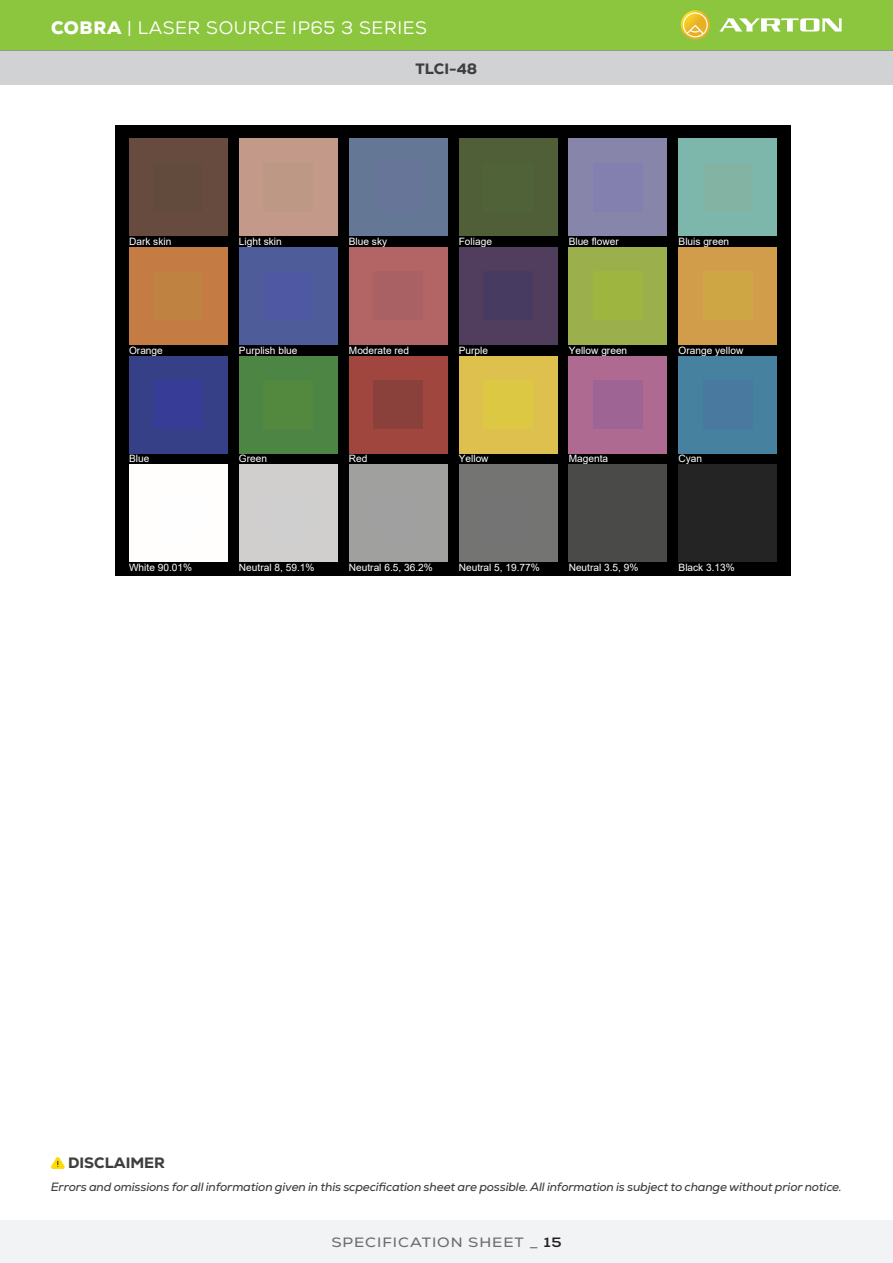
<style>
.page{position:relative;width:893px;height:1263px;background:#fff}
.page>*{position:absolute;margin:0;border:0;box-sizing:border-box;transform-origin:0 0}
.t1{font:18px "Nexa";letter-spacing:.035em;color:#fff}
.t2{font:800 18px "Nexa";color:#3e3e3f}
.Titre_Tech_Spec{font:800 15px "Nexa";color:#3e3e3f}
.t3{font:13.5px "Nexa";letter-spacing:.06em;color:#6c6d70;scale:1.15 1}
.Text_présentation{font:italic 12px "Nexa";letter-spacing:-.005em;color:#3e3e3f}
.t4{font:10.2px "Arial";color:#fff}
.s1{font-weight:900}
.s2{font-weight:700;color:#231f20}
</style>
<div class="page">
<div style="left:0;top:0;width:893px;height:51px;background:#8bc63e"></div>
<hr style="left:0;top:50px;width:893px;height:1px;background:#939598">
<svg style="left:719px;top:18px;width:123px;height:14px"></svg>
<svg style="left:680px;top:10px;width:30px;height:30px"></svg>
<div style="left:0;top:1220px;width:893px;height:43px;background:#f2f3f4"></div>
<div style="left:0;top:51px;width:893px;height:33px;background:#d1d2d4"></div>
<div style="left:116px;top:125px;width:675px;height:450px;background:#000"></div>
<div style="left:129px;top:139px;width:99px;height:97px;background:#664b3e"></div>
<div style="left:154px;top:163px;width:49px;height:49px;background:#624b3c"></div>
<div style="left:239px;top:139px;width:99px;height:97px;background:#c39a89"></div>
<div style="left:264px;top:163px;width:49px;height:49px;background:#bd9884"></div>
<div style="left:349px;top:139px;width:98px;height:97px;background:#647895"></div>
<div style="left:459px;top:139px;width:98px;height:97px;background:#505f38"></div>
<div style="left:483px;top:163px;width:50px;height:49px;background:#506338"></div>
<div style="left:569px;top:139px;width:98px;height:97px;background:#8885ab"></div>
<div style="left:593px;top:163px;width:50px;height:49px;background:#837fae"></div>
<div style="left:679px;top:139px;width:98px;height:97px;background:#7db7ab"></div>
<div style="left:703px;top:163px;width:49px;height:49px;background:#82b3a3"></div>
<div style="left:129px;top:247px;width:99px;height:98px;background:#c47b44"></div>
<div style="left:154px;top:272px;width:49px;height:48px;background:#c08241"></div>
<div style="left:239px;top:247px;width:99px;height:98px;background:#4e5c99"></div>
<div style="left:264px;top:272px;width:49px;height:48px;background:#4f58a2"></div>
<div style="left:349px;top:247px;width:98px;height:98px;background:#b36465"></div>
<div style="left:373px;top:272px;width:50px;height:48px;background:#a96164"></div>
<div style="left:459px;top:247px;width:98px;height:98px;background:#513e5f"></div>
<div style="left:483px;top:272px;width:50px;height:48px;background:#473b61"></div>
<div style="left:569px;top:247px;width:98px;height:98px;background:#9bb04c"></div>
<div style="left:593px;top:272px;width:50px;height:48px;background:#9eb63f"></div>
<div style="left:679px;top:247px;width:98px;height:98px;background:#d19d4b"></div>
<div style="left:703px;top:272px;width:49px;height:48px;background:#cea644"></div>
<div style="left:129px;top:356px;width:99px;height:97px;background:#354086"></div>
<div style="left:154px;top:380px;width:49px;height:49px;background:#373c96"></div>
<div style="left:239px;top:356px;width:99px;height:97px;background:#4d8545"></div>
<div style="left:264px;top:380px;width:49px;height:49px;background:#53893e"></div>
<div style="left:349px;top:356px;width:98px;height:97px;background:#a0463e"></div>
<div style="left:373px;top:380px;width:50px;height:49px;background:#8b413b"></div>
<div style="left:459px;top:356px;width:98px;height:97px;background:#dec04f"></div>
<div style="left:483px;top:380px;width:50px;height:49px;background:#dcc842"></div>
<div style="left:569px;top:356px;width:98px;height:97px;background:#ae6a91"></div>
<div style="left:593px;top:380px;width:50px;height:49px;background:#9e6493"></div>
<div style="left:679px;top:356px;width:98px;height:97px;background:#46829f"></div>
<div style="left:703px;top:380px;width:49px;height:49px;background:#49799e"></div>
<div style="left:129px;top:464px;width:99px;height:98px;background:#fffefc"></div>
<div style="left:239px;top:464px;width:99px;height:98px;background:#d0cfce"></div>
<div style="left:349px;top:464px;width:98px;height:98px;background:#a0a09f"></div>
<div style="left:459px;top:464px;width:98px;height:98px;background:#747473"></div>
<div style="left:569px;top:464px;width:98px;height:98px;background:#4a4a49"></div>
<div style="left:679px;top:464px;width:98px;height:98px;background:#242424"></div>
<svg style="left:51px;top:1157px;width:14px;height:12px"></svg>
<h1 class="t1" style="left:51px;top:17px;width:377px"><span class="s1">COBRA</span> | LASER SOURCE IP65 3 SERIES</h1>
<p class="Titre_Tech_Spec" style="left:416px;top:59px;width:63px">TLCI-48</p>
<h1 class="t2" style="left:420px;top:59px;width:55px">TITRE</h1>
<p class="t4" style="left:129px;top:235px;width:44px">Dark skin</p>
<p class="t4" style="left:239px;top:235px;width:44px">Light skin</p>
<p class="t4" style="left:349px;top:235px;width:40px">Blue sky</p>
<p class="t4" style="left:459px;top:235px;width:35px">Foliage</p>
<p class="t4" style="left:569px;top:235px;width:52px">Blue flower</p>
<p class="t4" style="left:679px;top:235px;width:52px">Bluis green</p>
<p class="t4" style="left:129px;top:343px;width:35px">Orange</p>
<p class="t4" style="left:239px;top:343px;width:60px">Purplish blue</p>
<p class="t4" style="left:349px;top:343px;width:62px">Moderate red</p>
<p class="t4" style="left:459px;top:343px;width:31px">Purple</p>
<p class="t4" style="left:569px;top:343px;width:60px">Yellow green</p>
<p class="t4" style="left:679px;top:343px;width:66px">Orange yellow</p>
<p class="t4" style="left:129px;top:452px;width:22px">Blue</p>
<p class="t4" style="left:239px;top:452px;width:30px">Green</p>
<p class="t4" style="left:349px;top:452px;width:20px">Red</p>
<p class="t4" style="left:459px;top:452px;width:31px">Yellow</p>
<p class="t4" style="left:569px;top:452px;width:41px">Magenta</p>
<p class="t4" style="left:679px;top:452px;width:25px">Cyan</p>
<p class="t4" style="left:129px;top:560px;width:65px">White 90.01%</p>
<p class="t4" style="left:239px;top:560px;width:77px">Neutral 8, 59.1%</p>
<p class="t4" style="left:349px;top:560px;width:85px">Neutral 6.5, 36.2%</p>
<p class="t4" style="left:459px;top:560px;width:83px">Neutral 5, 19.77%</p>
<p class="t4" style="left:569px;top:560px;width:71px">Neutral 3.5, 9%</p>
<p class="t4" style="left:679px;top:560px;width:58px">Black 3.13%</p>
<p class="Titre_Tech_Spec" style="left:68px;top:1153px;width:98px">DISCLAIMER</p>
<p class="Text_présentation" style="left:51px;top:1179px;width:792px">Errors and omissions for all information given in this scpecification sheet are possible. All information is subject to change without prior notice.</p>
<h3 class="t3" style="left:331px;top:1234px;width:202px">SPECIFICATION SHEET _ <span class="s2">15</span></h3>
</div>
